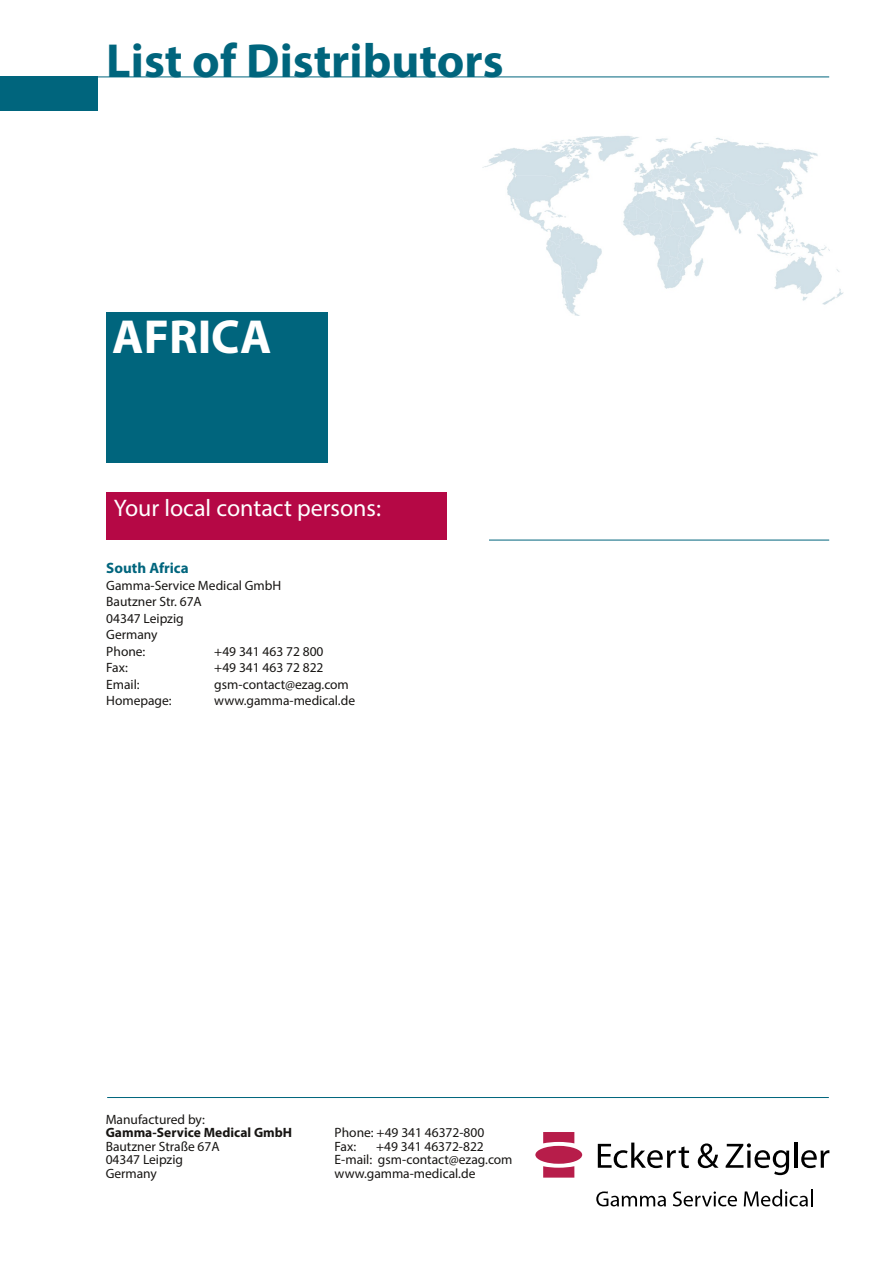
<style>
.page{position:relative;width:893px;height:1263px;background:#fff}
.page>*{position:absolute;margin:0;border:0;box-sizing:border-box;transform-origin:0 0}
.t1{font:700 48px "Myriad Pro";color:#00657d}
.t2{font:700 48px "Myriad Pro";color:#fff}
.t3{font:24px "Myriad Pro";color:#fff}
.t4{font:700 15px "Myriad Pro";color:#00657d}
.t5{font:13.5px/13.5px "Myriad Pro";color:#171513}
.t6{font:700 13.5px "Myriad Pro";letter-spacing:.005em;color:#171513}
</style>
<div class="page">
<hr style="left:489px;top:540px;width:340px;height:1px;background:#00657d">
<div style="left:106px;top:312px;width:221px;height:151px;background:#00657d"></div>
<div style="left:106px;top:492px;width:340px;height:47px;background:#b50845"></div>
<div style="left:0;top:77px;width:98px;height:34px;background:#00657d"></div>
<hr style="left:97px;top:77px;width:732px;height:1px;background:#00657d">
<img style="left:483px;top:136px;width:361px;height:180px">
<svg style="left:598px;top:1142px;width:91px;height:26px"></svg>
<svg style="left:698px;top:1143px;width:20px;height:25px"></svg>
<svg style="left:726px;top:1143px;width:63px;height:32px"></svg>
<hr style="left:794px;top:1142px;width:3px;height:26px;background:#000">
<svg style="left:801px;top:1150px;width:28px;height:18px"></svg>
<div style="left:535px;top:1146px;width:47px;height:18px;background:#b71d4a;border-radius:50%"></div>
<svg style="left:543px;top:1166px;width:31px;height:11px"></svg>
<svg style="left:543px;top:1132px;width:31px;height:11px"></svg>
<svg style="left:596px;top:1191px;width:70px;height:15px"></svg>
<svg style="left:673px;top:1191px;width:64px;height:15px"></svg>
<svg style="left:744px;top:1189px;width:69px;height:17px"></svg>
<hr style="left:107px;top:1097px;width:722px;height:1px;background:#00657d">
<h1 class="t1" style="left:106px;top:41px;width:399px">List of Distributors</h1>
<h1 class="t2" style="left:112px;top:317px;width:161px">AFRICA</h1>
<h2 class="t3" style="left:114px;top:498px;width:269px">Your local contact persons:</h2>
<p class="t4" style="left:106px;top:562px;width:84px">South Africa</p>
<p class="t5" style="left:106px;top:578px;width:177px;line-height:16.5px">Gamma-Service Medical GmbH<br>Bautzner Str. 67A<br>04347 Leipzig<br>Germany<br>Phone:</p>
<p class="t5" style="left:214px;top:646px;width:111px">+49 341 463 72 800</p>
<p class="t5" style="left:106px;top:662px;width:23px">Fax:</p>
<p class="t5" style="left:214px;top:662px;width:111px">+49 341 463 72 822</p>
<p class="t5" style="left:106px;top:679px;width:35px">Email:</p>
<p class="t5" style="left:214px;top:679px;width:136px">gsm-contact@ezag.com</p>
<p class="t5" style="left:106px;top:695px;width:67px">Homepage:</p>
<p class="t5" style="left:214px;top:695px;width:142px">www.gamma-medical.de</p>
<p class="t5" style="left:106px;top:1114px;width:101px">Manufactured by:</p>
<p class="t6" style="left:106px;top:1127px;width:188px">Gamma-Service Medical GmbH</p>
<p class="t5" style="left:106px;top:1141px;width:116px">Bautzner Straße 67A<br>04347 Leipzig<br>Germany</p>
<p class="t5" style="left:335px;top:1127px;width:151px">Phone: +49 341 46372-800<br>Fax:</p>
<p class="t5" style="left:335px;top:1141px;width:179px;text-indent:42px">+49 341 46372-822<br>E-mail: gsm-contact@ezag.com www.gamma-medical.de</p>
</div>
